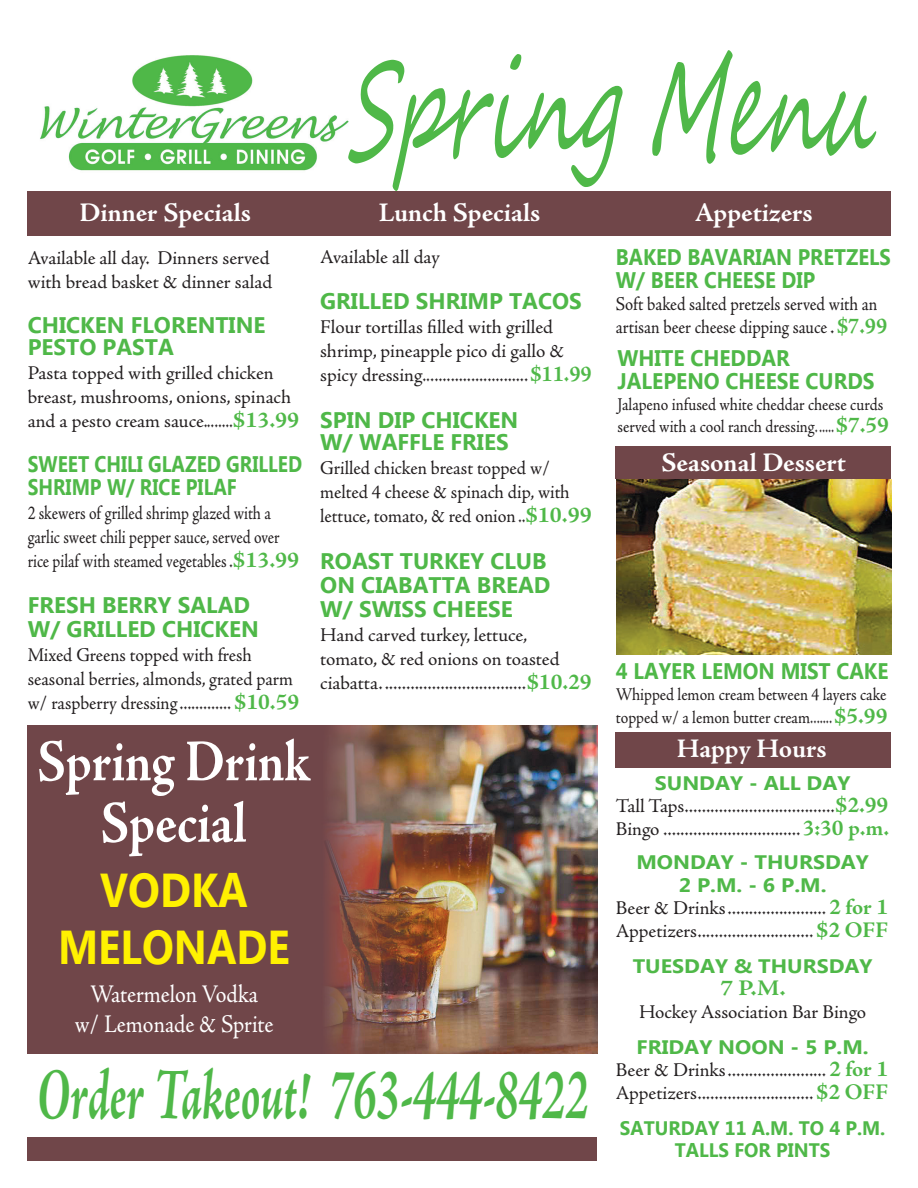
<style>
.page{position:relative;width:918px;height:1188px;background:#fff}
.page>*{position:absolute;margin:0;border:0;box-sizing:border-box;transform-origin:0 0}
.t1{font:italic 136.5px "Segoe Script";color:#4fb848;scale:.55 1}
.t2{font:italic 700 73.5px "Adobe Jenson Pro";color:#4fb848;scale:.63 1}
.t3{font:700 59.7px/61.3px "Adobe Jenson Pro";color:#fff;text-align:center;scale:.85 1}
.t4{font:700 47.4px/57px "Ebrima";color:#fff101;text-align:center;scale:.88 1}
.t5{font:700 27px "Adobe Jenson Pro";color:#fff}
.t6{font:25.5px/30.5px "Adobe Jenson Pro";letter-spacing:-.005em;color:#fff;text-align:center;scale:.88 1}
.t7{font:700 22.5px/24px "Ebrima";color:#4fb848}
.t8{font:700 22.5px/22.5px "Ebrima";color:#4fb848;scale:.85 1}
.t9{font:700 22.5px/22.5px "Ebrima";color:#4fb848;scale:.9 1}
.t10{font:700 22.5px/22.5px "Ebrima";color:#4fb848;scale:.93 1}
.t11{font:700 22.5px "Adobe Jenson Pro";color:#4fb848;scale:1.1 1}
.t12{font:19.5px/24px "Adobe Jenson Pro";color:#231f20}
.t13{font:19.5px/24px "Adobe Jenson Pro";color:#231f20;scale:.81 1}
.t14{font:19.5px/24px "Adobe Jenson Pro";color:#231f20;scale:.93 1}
.t15{font:19.5px/24px "Adobe Jenson Pro";color:#231f20;scale:.94 1}
.t16{font:700 19.5px/22.5px "Ebrima";color:#4fb848;text-align:center;scale:1.1 1}
.t17{font:19.5px/22.5px "Adobe Jenson Pro";color:#231f20;scale:.87 1}
.t18{font:700 19.5px/22.5px "Ebrima";color:#4fb848;text-align:center}
.t19{font:18px/22.5px "Adobe Jenson Pro";color:#231f20;scale:.88 1}
.s1{font-weight:700;font-size:22.5px;color:#4fb848}
</style>
<div class="page">
<div style="left:28px;top:725px;width:569px;height:329px;background:#704649"></div>
<img style="left:327px;top:725px;width:270px;height:329px">
<div style="left:28px;top:192px;width:863px;height:44px;background:#704649"></div>
<div style="left:616px;top:447px;width:275px;height:32px;background:#704649"></div>
<div style="left:616px;top:732px;width:275px;height:35px;background:#704649"></div>
<div style="left:27px;top:1138px;width:570px;height:23px;background:#704649"></div>
<img style="left:616px;top:479px;width:275px;height:175px">
<img style="left:40px;top:55px;width:309px;height:116px">
<h1 class="t1" style="left:347px;top:8px;width:1018px">SpringMenu</h1>
<h3 class="t5" style="left:79px;top:202px;width:173px">Dinner Specials</h3>
<h3 class="t5" style="left:379px;top:202px;width:163px">Lunch Specials</h3>
<h3 class="t5" style="left:695px;top:202px;width:119px">Appetizers</h3>
<p class="t12" style="left:320px;top:246px;width:121px">Available all day</p>
<p class="t7" style="left:320px;top:289px;width:263px">GRILLED SHRIMP TACOS</p>
<p class="t12" style="left:320px;top:317px;width:273px">Flour tortillas filled with grilled shrimp, pineapple pico di gallo &amp; spicy dressing.. ........................<span class="s1">$11.99</span></p>
<p class="t7" style="left:320px;top:408px;width:200px;line-height:22.5px">SPIN DIP CHICKEN<br>W/ WAFFLE FRIES</p>
<p class="t15" style="left:320px;top:458px;width:290px">Grilled chicken breast topped w/ melted 4 cheese &amp; spinach dip, with lettuce, tomato, &amp; red onion ..<span class="s1">$10.99</span></p>
<p class="t7" style="left:320px;top:548px;width:232px">ROAST TURKEY CLUB<br>ON CIABATTA BREAD<br>W/ SWISS CHEESE</p>
<p class="t12" style="left:320px;top:624px;width:570px">Hand carved turkey, lettuce,<br>tomato, &amp; red onions on toasted<br>ciabatta. .................................<span class="s1">$10.29</span> <sup>4</sup> <sup>LAYER</sup> <sup>LEMON</sup> <sup>MIST</sup> <sup>CAKE</sup></p>
<p class="t19" style="left:616px;top:685px;width:310px">Whipped lemon cream between 4 layers cake topped w/ a lemon butter cream. ...... <span class="s1">$5.99</span></p>
<p class="t9" style="left:616px;top:245px;width:307px">BAKED BAVARIAN PRETZELS<br>W/ BEER CHEESE DIP</p>
<p class="t17" style="left:616px;top:295px;width:314px">Soft baked salted pretzels served with an artisan beer cheese dipping sauce .<span class="s1">$7.99</span></p>
<p class="t12" style="left:28px;top:248px;width:246px;line-height:23.4px">Available all day. Dinners served with bread basket &amp; dinner salad</p>
<p class="t7" style="left:28px;top:313px;width:239px;line-height:22.5px">CHICKEN FLORENTINE<br>PESTO PASTA</p>
<p class="t12" style="left:28px;top:363px;width:273px">Pasta topped with grilled chicken breast, mushrooms, onions, spinach and a pesto cream sauce........<span class="s1">$13.99</span></p>
<p class="t8" style="left:28px;top:452px;width:324px">SWEET CHILI GLAZED GRILLED<br>SHRIMP W/ RICE PILAF</p>
<p class="t13" style="left:28px;top:502px;width:337px">2 skewers of grilled shrimp glazed with a garlic sweet chili pepper sauce, served over rice pilaf with steamed vegetables .<span class="s1">$13.99</span></p>
<p class="t7" style="left:28px;top:592px;width:233px">FRESH BERRY SALAD<br>W/ GRILLED CHICKEN</p>
<p class="t14" style="left:28px;top:645px;width:293px">Mixed Greens topped with fresh seasonal berries, almonds, grated parm w/ raspberry dressing ............. <span class="s1">$10.59</span></p>
<p class="t10" style="left:618px;top:347px;width:278px">WHITE CHEDDAR<br>JALEPENO CHEESE CURDS</p>
<p class="t19" style="left:618px;top:395px;width:310px">Jalapeno infused white cheddar cheese curds served with a cool ranch dressing. .....<span class="s1">$7.59</span></p>
<h3 class="t5" style="left:661px;top:451px;width:186px">Seasonal Dessert</h3>
<h3 class="t3" style="left:37px;top:736px;width:323px">Spring Drink<br>Special</h3>
<h3 class="t4" style="left:58px;top:861px;width:265px">VODKA<br>MELONADE</h3>
<h3 class="t6" style="left:75px;top:981px;width:227px">Watermelon Vodka w/ Lemonade &amp; Sprite</h3>
<h2 class="t2" style="left:37px;top:1065px;width:876px">Order Takeout! 763-444-8422</h2>
<h3 class="t5" style="left:677px;top:737px;width:151px">Happy Hours</h3>
<p class="t16" style="left:655px;top:771px;width:179px">SUNDAY - ALL DAY</p>
<p class="t12" style="left:616px;top:797px;width:275px;line-height:22.5px">Tall Taps ...................................<span class="s1">$2.99<br></span>Bingo ................................<span class="s1">3:30 p.m.</span></p>
<p class="t16" style="left:636px;top:851px;width:213px">MONDAY - THURSDAY<br>2 P.M. - 6 P.M.</p>
<p class="t12" style="left:616px;top:899px;width:274px;line-height:22.5px">Beer &amp; Drinks ....................... <span class="s1">2 for 1<br></span>Appetizers ........................... <span class="s1">$2 OFF</span></p>
<p class="t16" style="left:633px;top:954px;width:220px">TUESDAY &amp; THURSDAY</p>
<p class="t11" style="left:720px;top:979px;width:61px">7 P.M.</p>
<p class="t12" style="left:639px;top:1001px;width:229px">Hockey Association Bar Bingo</p>
<p class="t16" style="left:637px;top:1035px;width:213px">FRIDAY NOON - 5 P.M.</p>
<p class="t12" style="left:616px;top:1061px;width:274px;line-height:22.5px">Beer &amp; Drinks ....................... <span class="s1">2 for 1<br></span>Appetizers ........................... <span class="s1">$2 OFF</span></p>
<p class="t18" style="left:620px;top:1116px;width:267px">SATURDAY 11 A.M. TO 4 P.M.<br>TALLS FOR PINTS</p>
</div>
